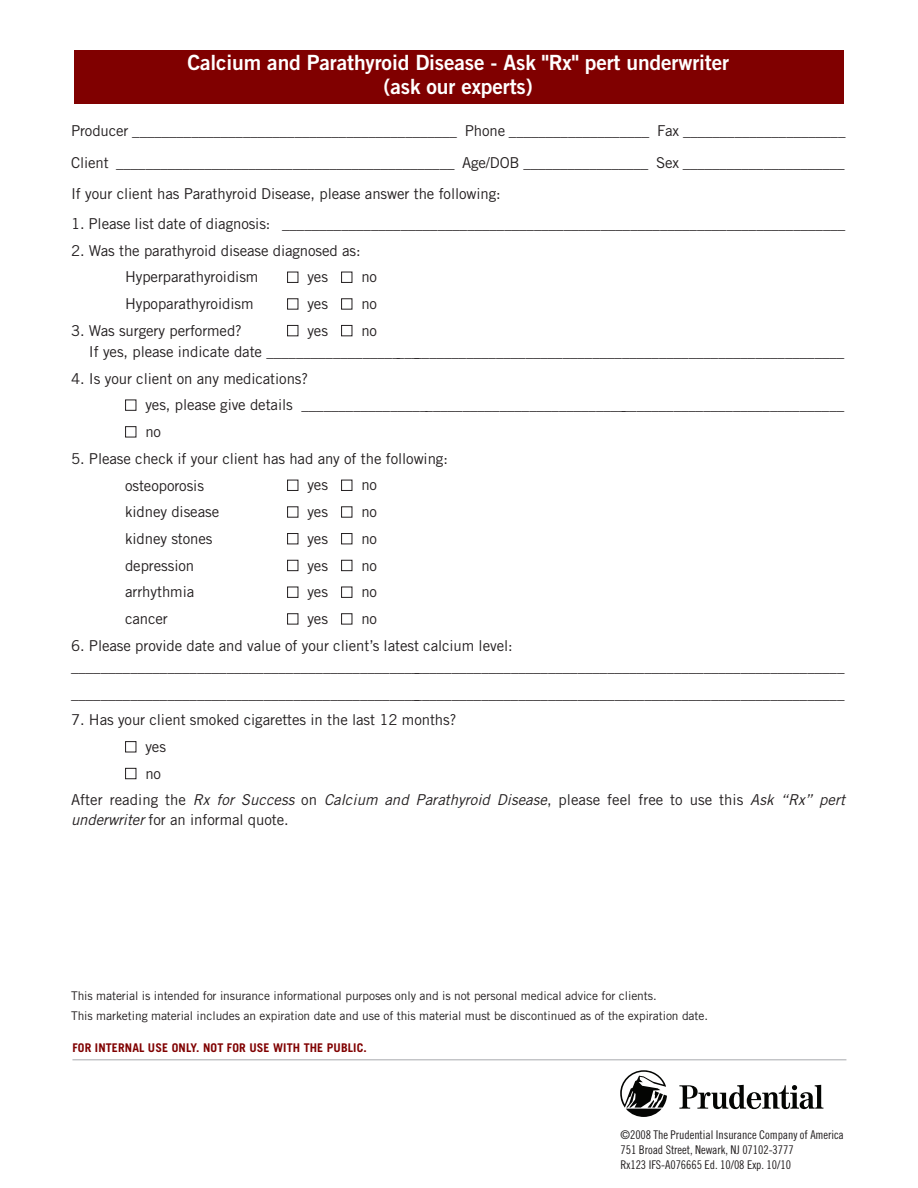
<style>
.page{position:relative;width:918px;height:1188px;background:#fff}
.page>*{position:absolute;margin:0;border:0;box-sizing:border-box;transform-origin:0 0}
.t1{font:21px/24px "Trade Gothic Bold Two";letter-spacing:-.005em;color:#fff;text-align:center}
.t2{font:15px/31.5px "Trade Gothic";letter-spacing:-.005em;color:#231f20}
.t3{font:italic 15px/25.8px "Trade Gothic";color:#231f20}
.t4{font:12px/19.6px "Trade Gothic";letter-spacing:-.005em;color:#231f20}
.t5{font:12px/15px "Trade Gothic Cond Eighteen";letter-spacing:-.005em;color:#231f20}
.t6{font:700 12px "Trade Gothic";letter-spacing:.01em;color:#800000}
.s1{color:#fff}
.s2{font-style:normal}
.s3{font-style:italic}
</style>
<div class="page">
<hr style="left:72px;top:1060px;width:774px;height:1px;background:#a8a9ad">
<svg style="left:679px;top:1085px;width:144px;height:24px"></svg>
<svg style="left:620px;top:1070px;width:47px;height:47px"></svg>
<div style="left:74px;top:50px;width:770px;height:54px;background:#800000"></div>
<h1 class="t1" style="left:187px;top:52px;width:543px">Calcium and Parathyroid Disease - Ask "Rx" pert underwriter (ask our experts)</h1>
<p class="t2" style="left:71px;top:116px;width:776px;text-align:justify">Producer ____________________________________________ Phone ___________________ Fax ______________________ Client ______________________________________________ Age/DOB _________________ Sex ______________________ If your client has Parathyroid Disease, please answer the following:</p>
<p class="t2" style="left:71px;top:209px;width:776px">1. Please list date of diagnosis: ____________________________________________________________________________</p>
<p class="t2" style="left:125px;top:238px;width:237px;line-height:26.7px;text-indent:-54px">2. Was the parathyroid disease diagnosed as:<br>Hyperparathyroidism</p>
<p class="t2" style="left:287px;top:263px;width:92px"><span class="s1">■</span> yes <span class="s1">■</span> no</p>
<p class="t2" style="left:125px;top:289px;width:130px">Hypoparathyroidism</p>
<p class="t2" style="left:287px;top:289px;width:92px"><span class="s1">■</span> yes <span class="s1">■</span> no</p>
<p class="t2" style="left:71px;top:316px;width:172px">3. Was surgery performed?</p>
<p class="t2" style="left:89px;top:321px;width:757px;line-height:21px;text-indent:198px"><span class="s1">■</span> yes <span class="s1">■</span> no<br>If yes, please indicate date _______________________________________________________________________________</p>
<p class="t2" style="left:71px;top:364px;width:239px">4. Is your client on any medications?</p>
<p class="t2" style="left:125px;top:391px;width:721px"><span class="s1">■</span> yes, please give details __________________________________________________________________________</p>
<p class="t2" style="left:125px;top:417px;width:38px"><span class="s1">■</span> no</p>
<p class="t2" style="left:125px;top:446px;width:324px;line-height:26.7px;text-indent:-54px">5. Please check if your client has had any of the following: osteoporosis</p>
<p class="t2" style="left:287px;top:471px;width:92px"><span class="s1">■</span> yes <span class="s1">■</span> no</p>
<p class="t2" style="left:125px;top:497px;width:96px">kidney disease</p>
<p class="t2" style="left:287px;top:497px;width:92px"><span class="s1">■</span> yes <span class="s1">■</span> no</p>
<p class="t2" style="left:125px;top:524px;width:89px">kidney stones</p>
<p class="t2" style="left:287px;top:524px;width:92px"><span class="s1">■</span> yes <span class="s1">■</span> no</p>
<p class="t2" style="left:125px;top:551px;width:71px">depression</p>
<p class="t2" style="left:287px;top:551px;width:92px"><span class="s1">■</span> yes <span class="s1">■</span> no</p>
<p class="t2" style="left:125px;top:578px;width:71px">arrhythmia</p>
<p class="t2" style="left:287px;top:578px;width:92px"><span class="s1">■</span> yes <span class="s1">■</span> no</p>
<p class="t2" style="left:125px;top:604px;width:44px">cancer</p>
<p class="t2" style="left:287px;top:604px;width:92px"><span class="s1">■</span> yes <span class="s1">■</span> no</p>
<p class="t2" style="left:71px;top:636px;width:775px;line-height:21px">6. Please provide date and value of your client’s latest calcium level: _________________________________________________________________________________________________________</p>
<p class="t2" style="left:71px;top:679px;width:775px">_________________________________________________________________________________________________________</p>
<p class="t2" style="left:71px;top:706px;width:387px">7. Has your client smoked cigarettes in the last 12 months?</p>
<p class="t2" style="left:125px;top:732px;width:42px"><span class="s1">■</span> yes</p>
<p class="t3" style="left:71px;top:762px;width:776px;text-indent:54px"><span class="s1">■</span> <span class="s2">no<br>After reading the</span> Rx for Success <span class="s2">on</span> Calcium and Parathyroid Disease<span class="s2">, please feel free to use this</span> Ask “Rx” pert</p>
<p class="t2" style="left:71px;top:805px;width:219px"><span class="s3">underwriter</span> for an informal quote.</p>
<p class="t4" style="left:71px;top:987px;width:638px">This material is intended for insurance informational purposes only and is not personal medical advice for clients.<br>This marketing material includes an expiration date and use of this material must be discontinued as of the expiration date.</p>
<p class="t6" style="left:72px;top:1043px;width:296px">FOR INTERNAL USE ONLY. NOT FOR USE WITH THE PUBLIC.</p>
<p class="t5" style="left:621px;top:1128px;width:225px">©2008 The Prudential Insurance Company of America<br>751 Broad Street, Newark, NJ 07102-3777<br>Rx123 IFS-A076665 Ed. 10/08 Exp. 10/10</p>
</div>
